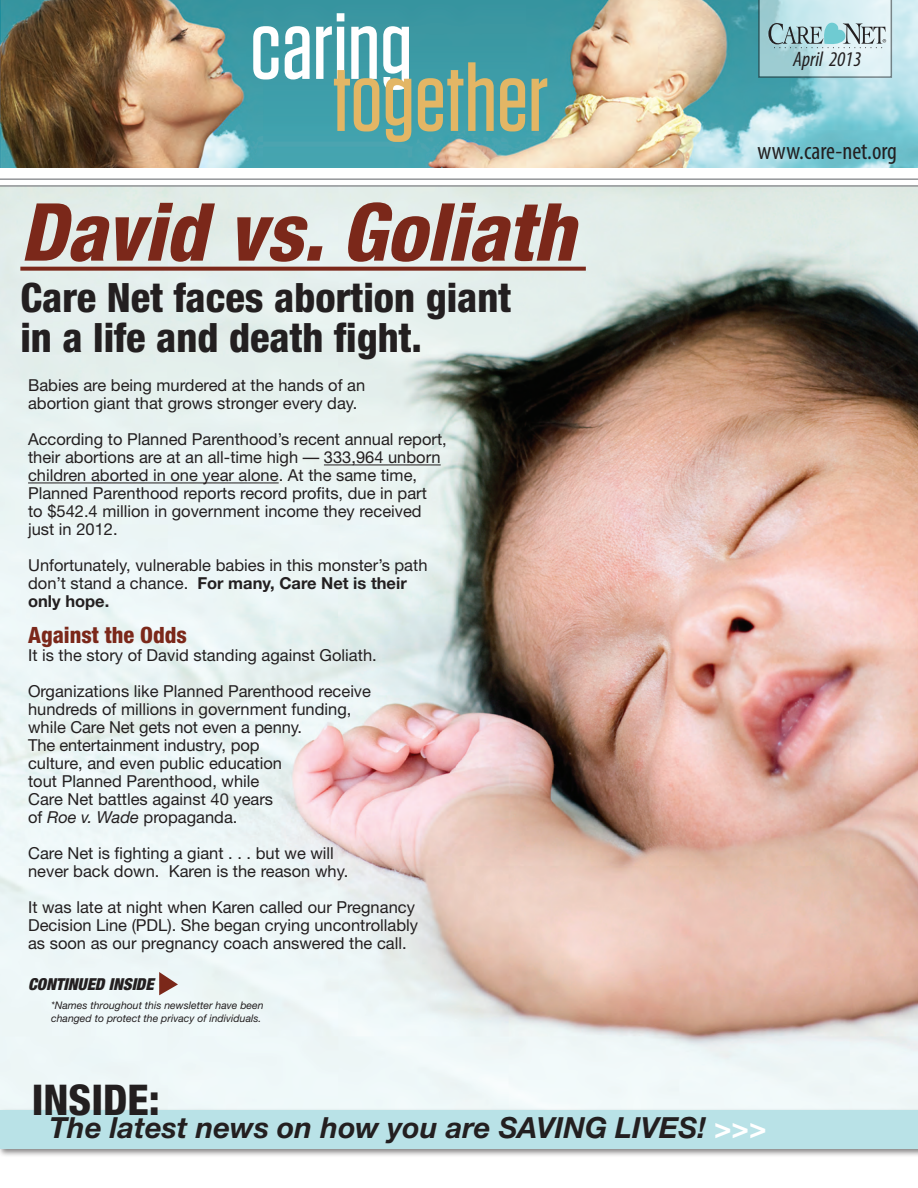
<style>
.page{position:relative;width:918px;height:1188px;background:#fff}
.page>*{position:absolute;margin:0;border:0;box-sizing:border-box;transform-origin:0 0}
.t1{font:500 96.6px "Tungsten";color:#e3b665}
.t2{font:500 96.6px "Tungsten";color:#fff}
.t3{font:italic 800 condensed 80.1px "Helvetica Neue";color:#7b281a}
.t4{font:800 condensed 42.45px "Helvetica Neue";color:#231f20}
.t5{font:800 condensed 40.5px/40.5px "Helvetica Neue";color:#231f20}
.t6{font:italic 700 29.1px "Helvetica Neue";color:#231f20}
.t7{font:condensed 24.6px "Myriad Pro";color:#231f20}
.t8{font:800 condensed 22.5px "Helvetica Neue";color:#7b281a}
.t9{font:italic condensed 21px "Myriad Pro";color:#231f20}
.t10{font:16.5px "Helvetica Neue";color:#231f20}
.t11{font:700 16.5px "Helvetica Neue";color:#231f20}
.t12{font:italic 900 condensed 16.5px "Helvetica Neue";color:#231f20}
.t13{font:italic 10.5px/12.6px "Helvetica Neue";color:#231f20}
.s1{font-weight:400}
.s2{font-style:italic}
.s3{color:#fff}
</style>
<div class="page">
<img style="left:0;top:187px;width:918px;height:921px">
<div style="left:0;top:1108px;width:918px;height:50px;background:#231f20;opacity:.55"></div>
<div style="left:0;top:1110px;width:918px;height:39px;background:#b9e2e7"></div>
<img style="left:0;top:0;width:918px;height:168px">
<svg style="left:758px;top:0;width:134px;height:78px;background:#b7d5da"></svg>
<hr style="left:324px;top:465px;width:117px;height:1px;background:#231f20">
<hr style="left:28px;top:483px;width:251px;height:1px;background:#231f20">
<svg style="left:20px;top:267px;width:566px;height:4px;background:#83382b"></svg>
<hr style="left:0;top:178px;width:918px;height:2px;background:#939598">
<hr style="left:0;top:185px;width:918px;height:2px;background:#939598">
<svg style="left:159px;top:972px;width:19px;height:23px"></svg>
<p class="t2" style="left:250px;top:-5px;width:164px">caring</p>
<p class="t1" style="left:332px;top:47px;width:218px">together</p>
<p class="t3" style="left:20px;top:183px;width:556px">David vs. Goliath</p>
<p class="t5" style="left:20px;top:277px;width:492px">Care Net faces abortion giant in a life and death fight.</p>
<p class="t10" style="left:28px;top:376px;width:339px">Babies are being murdered at the hands of an</p>
<p class="t10" style="left:28px;top:394px;width:331px">abortion giant that grows stronger every day.</p>
<p class="t10" style="left:28px;top:430px;width:420px">According to Planned Parenthood’s recent annual report,</p>
<p class="t10" style="left:28px;top:448px;width:414px">their abortions are at an all-time high — 333,964 unborn</p>
<p class="t10" style="left:28px;top:466px;width:391px">children aborted in one year alone. At the same time,</p>
<p class="t10" style="left:28px;top:484px;width:400px">Planned Parenthood reports record profits, due in part</p>
<p class="t10" style="left:28px;top:502px;width:395px">to $542.4 million in government income they received</p>
<p class="t10" style="left:28px;top:520px;width:91px">just in 2012.</p>
<p class="t10" style="left:28px;top:556px;width:401px">Unfortunately, vulnerable babies in this monster’s path</p>
<p class="t11" style="left:28px;top:573px;width:380px"><span class="s1">don’t stand a chance.</span> For many, Care Net is their</p>
<p class="t11" style="left:28px;top:591px;width:83px">only hope.</p>
<p class="t8" style="left:28px;top:621px;width:160px">Against the Odds</p>
<p class="t10" style="left:28px;top:646px;width:350px">It is the story of David standing against Goliath.</p>
<p class="t10" style="left:28px;top:682px;width:345px">Organizations like Planned Parenthood receive</p>
<p class="t10" style="left:28px;top:700px;width:325px">hundreds of millions in government funding,</p>
<p class="t10" style="left:28px;top:718px;width:276px">while Care Net gets not even a penny.</p>
<p class="t10" style="left:28px;top:736px;width:233px">The entertainment industry, pop</p>
<p class="t10" style="left:28px;top:754px;width:256px">culture, and even public education</p>
<p class="t10" style="left:28px;top:772px;width:233px">tout Planned Parenthood, while</p>
<p class="t10" style="left:28px;top:790px;width:247px">Care Net battles against 40 years</p>
<p class="t10" style="left:28px;top:808px;width:211px">of <span class="s2">Roe v. Wade</span> propaganda.</p>
<p class="t10" style="left:28px;top:844px;width:307px">Care Net is fighting a giant . . . but we will</p>
<p class="t10" style="left:28px;top:862px;width:322px">never back down. Karen is the reason why.</p>
<p class="t10" style="left:28px;top:898px;width:388px">It was late at night when Karen called our Pregnancy</p>
<p class="t10" style="left:28px;top:916px;width:391px">Decision Line (PDL). She began crying uncontrollably</p>
<p class="t10" style="left:28px;top:934px;width:380px">as soon as our pregnancy coach answered the call.</p>
<p class="t12" style="left:28px;top:974px;width:127px">CONTINUED INSIDE</p>
<p class="t13" style="left:51px;top:999px;width:214px">*Names throughout this newsletter have been changed to protect the privacy of individuals.</p>
<p class="t9" style="left:793px;top:46px;width:70px">April 2013</p>
<p class="t7" style="left:758px;top:136px;width:141px">www.care-net.org</p>
<p class="t4" style="left:32px;top:1074px;width:130px">INSIDE:</p>
<p class="t6" style="left:50px;top:1109px;width:719px">The latest news on how you are SAVING LIVES! <span class="s3">&gt;&gt;&gt;</span></p>
</div>
